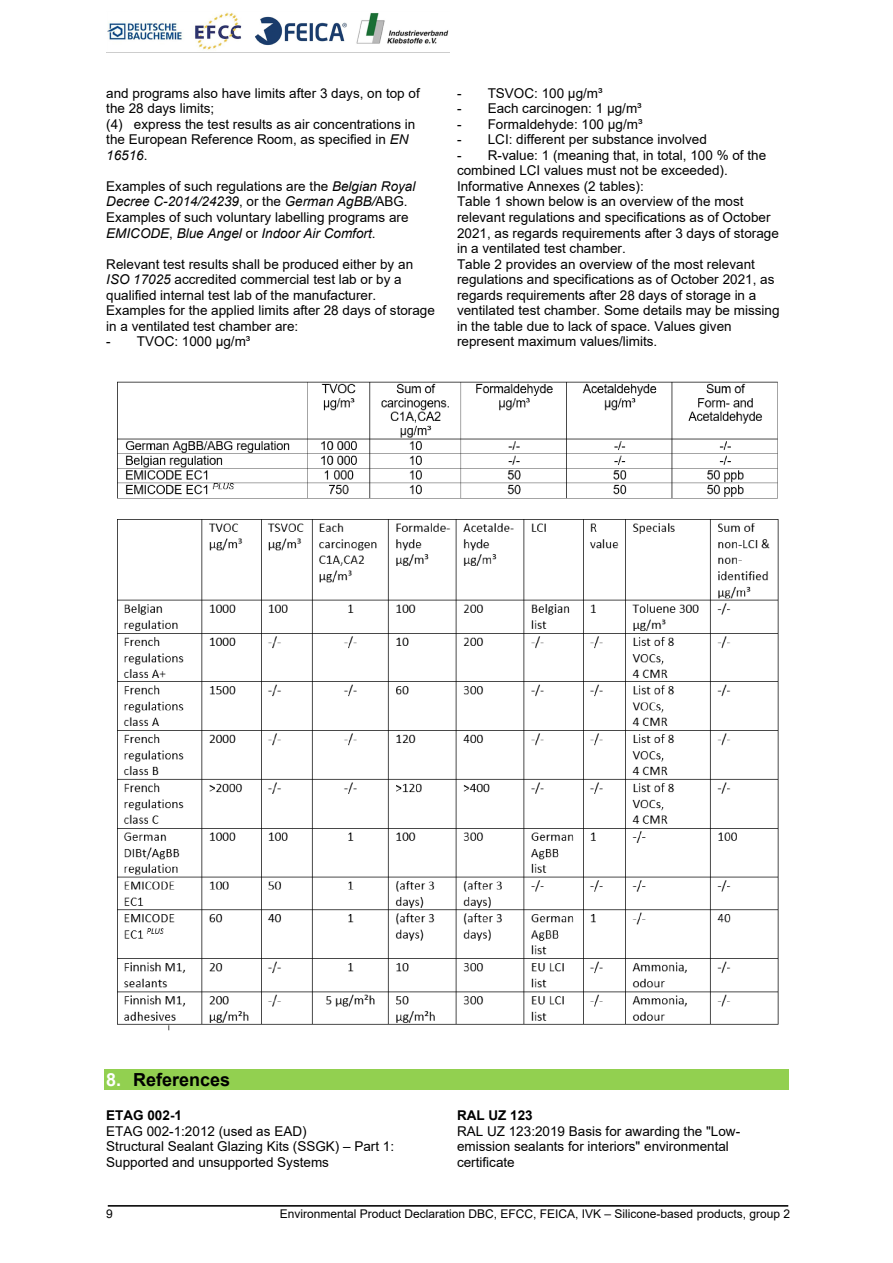
<style>
.page{position:relative;width:893px;height:1263px;background:#fff}
.page>*{position:absolute;margin:0;border:0;box-sizing:border-box;transform-origin:0 0}
.t1{font:700 18px "Arial";color:#000}
.t2{font:13.5px/15.5px "Arial";color:#000}
.t3{font:700 13.5px "Arial";color:#000}
.t4{font:12px "Arial";color:#000}
.s1{font-style:italic}
.s2{color:#fff}
</style>
<div class="page">
<hr style="left:108px;top:1205px;width:680px;height:1px;background:#000">
<svg style="left:107px;top:12px;width:342px;height:41px"></svg>
<img style="left:117px;top:381px;width:662px;height:650px">
<div style="left:104px;top:1069px;width:685px;height:20px;background:#92d050"></div>
<p class="t2" style="left:106px;top:85px;width:315px">and programs also have limits after 3 days, on top of the 28 days limits;<br>(4) express the test results as air concentrations in the European Reference Room, as specified in <span class="s1">EN 16516</span>.</p>
<p class="t2" style="left:106px;top:179px;width:311px">Examples of such regulations are the <span class="s1">Belgian Royal Decree C-2014/24239</span>, or the <span class="s1">German AgBB/</span>ABG.<br>Examples of such voluntary labelling programs are <span class="s1">EMICODE</span>, <span class="s1">Blue Angel</span> or <span class="s1">Indoor Air Comfort</span>.</p>
<p class="t2" style="left:106px;top:256px;width:330px">Relevant test results shall be produced either by an <span class="s1">ISO 17025</span> accredited commercial test lab or by a qualified internal test lab of the manufacturer.<br>Examples for the applied limits after 28 days of storage in a ventilated test chamber are:</p>
<p class="t2" style="left:106px;top:334px;width:146px">- TVOC: 1000 µg/m³</p>
<p class="t2" style="left:457px;top:85px;width:147px">- TSVOC: 100 µg/m³</p>
<p class="t2" style="left:457px;top:101px;width:186px">- Each carcinogen: 1 µg/m³</p>
<p class="t2" style="left:457px;top:116px;width:187px">- Formaldehyde: 100 µg/m³</p>
<p class="t2" style="left:457px;top:132px;width:251px">- LCI: different per substance involved</p>
<p class="t2" style="left:457px;top:147px;width:324px">- R-value: 1 (meaning that, in total, 100 % of the combined LCI values must not be exceeded).<br>Informative Annexes (2 tables):<br>Table 1 shown below is an overview of the most relevant regulations and specifications as of October 2021, as regards requirements after 3 days of storage in a ventilated test chamber.<br>Table 2 provides an overview of the most relevant regulations and specifications as of October 2021, as regards requirements after 28 days of storage in a ventilated test chamber. Some details may be missing in the table due to lack of space. Values given represent maximum values/limits.</p>
<h1 class="t1" style="left:106px;top:1069px;width:125px"><span class="s2">8.</span> References</h1>
<p class="t3" style="left:106px;top:1108px;width:77px">ETAG 002-1</p>
<p class="t2" style="left:106px;top:1123px;width:289px">ETAG 002-1:2012 (used as EAD)<br>Structural Sealant Glazing Kits (SSGK) – Part 1:<br>Supported and unsupported Systems</p>
<p class="t3" style="left:457px;top:1108px;width:77px">RAL UZ 123</p>
<p class="t2" style="left:457px;top:1123px;width:285px">RAL UZ 123:2019 Basis for awarding the "Low&shy;emission sealants for interiors" environmental certificate</p>
<p class="t4" style="left:106px;top:1207px;width:8px">9</p>
<p class="t4" style="left:280px;top:1207px;width:512px">Environmental Product Declaration DBC, EFCC, FEICA, IVK – Silicone-based products, group 2</p>
</div>
